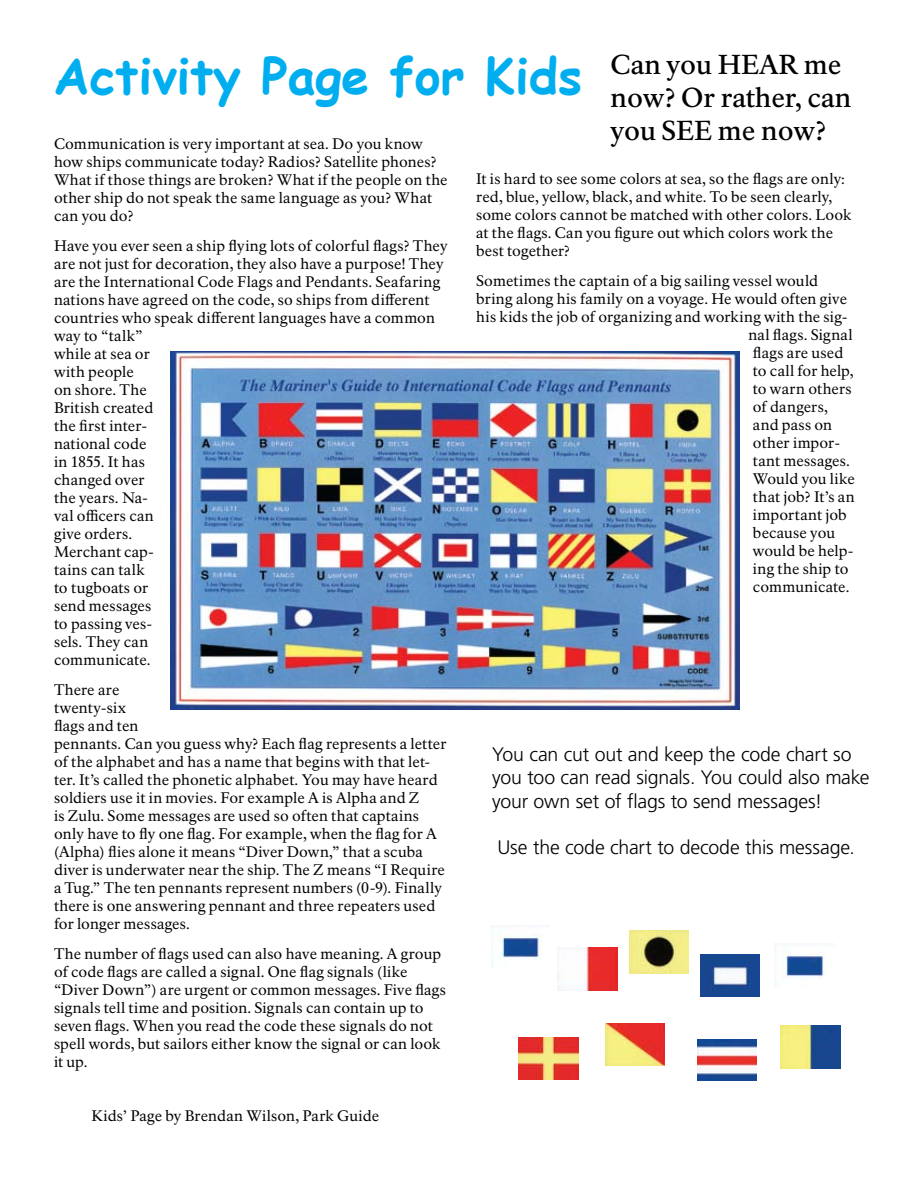
<style>
.page{position:relative;width:918px;height:1188px;background:#fff}
.page>*{position:absolute;margin:0;border:0;box-sizing:border-box;transform-origin:0 0}
.t1{font:700 49.5px "Comic Sans MS";color:#00aeef}
.t2{font:500 27px/33px "NPS Rawlinson OT";letter-spacing:-.005em;color:#000}
.t3{font:300 19.5px/23.4px "Frutiger LT Std";letter-spacing:-.01em;color:#000}
.t4{font:15px/18px "NPS Rawlinson OT";letter-spacing:.01em;color:#000}
</style>
<div class="page">
<img style="left:171px;top:351px;width:568px;height:359px">
<img style="left:491px;top:925px;width:52px;height:36px">
<img style="left:558px;top:947px;width:59px;height:44px">
<img style="left:629px;top:931px;width:59px;height:43px">
<img style="left:701px;top:955px;width:59px;height:42px">
<img style="left:774px;top:943px;width:52px;height:43px">
<img style="left:518px;top:1037px;width:60px;height:42px">
<img style="left:605px;top:1023px;width:59px;height:42px">
<img style="left:697px;top:1039px;width:60px;height:42px">
<img style="left:781px;top:1026px;width:59px;height:43px">
<h1 class="t1" style="left:54px;top:39px;width:789px">Activity Page for Kids <sup>Can</sup> <sup>you</sup> <sup>HEAR</sup> <sup>me</sup></h1>
<h2 class="t2" style="left:610px;top:82px;width:242px">now? Or rather, can you SEE me now?</h2>
<p class="t4" style="left:54px;top:135px;width:395px">Communication is very important at sea. Do you know how ships communicate today? Radios? Satellite phones?<br>What if those things are broken? What if the people on the other ship do not speak the same language as you? What can you do?</p>
<p class="t4" style="left:54px;top:237px;width:395px">Have you ever seen a ship flying lots of colorful flags? They are not just for decoration, they also have a purpose! They are the International Code Flags and Pendants. Seafaring nations have agreed on the code, so ships from different countries who speak different languages have a common way to “talk”<br>while at sea or<br>with people<br>on shore. The<br>British created<br>the first inter-<br>national code<br>in 1855. It has<br>changed over<br>the years. Na-<br>val officers can<br>give orders.<br>Merchant cap-<br>tains can talk<br>to tugboats or<br>send messages<br>to passing ves-<br>sels. They can<br>communicate.</p>
<p class="t4" style="left:54px;top:681px;width:394px">There are<br>twenty-six<br>flags and ten<br>pennants. Can you guess why? Each flag represents a letter of the alphabet and has a name that begins with that let&shy;ter. It’s called the phonetic alphabet. You may have heard soldiers use it in movies. For example A is Alpha and Z<br>is Zulu. Some messages are used so often that captains only have to fly one flag. For example, when the flag for A (Alpha) flies alone it means “Diver Down,” that a scuba diver is underwater near the ship. The Z means “I Require a Tug.” The ten pennants represent numbers (0-9). Finally there is one answering pennant and three repeaters used for longer messages.</p>
<p class="t4" style="left:54px;top:945px;width:393px">The number of flags used can also have meaning. A group of code flags are called a signal. One flag signals (like “Diver Down”) are urgent or common messages. Five flags signals tell time and position. Signals can contain up to seven flags. When you read the code these signals do not spell words, but sailors either know the signal or can look it up.</p>
<p class="t4" style="left:476px;top:170px;width:377px">It is hard to see some colors at sea, so the flags are only: red, blue, yellow, black, and white. To be seen clearly, some colors cannot be matched with other colors. Look at the flags. Can you figure out which colors work the best together?</p>
<p class="t4" style="left:476px;top:272px;width:344px">Sometimes the captain of a big sailing vessel would</p>
<p class="t4" style="left:476px;top:290px;width:372px">bring along his family on a voyage. He would often give</p>
<p class="t4" style="left:476px;top:308px;width:373px">his kids the job of organizing and working with the sig-</p>
<p class="t4" style="left:748px;top:326px;width:106px">nal flags. Signal</p>
<p class="t4" style="left:753px;top:344px;width:92px">flags are used</p>
<p class="t4" style="left:753px;top:362px;width:102px">to call for help,</p>
<p class="t4" style="left:753px;top:380px;width:100px">to warn others</p>
<p class="t4" style="left:753px;top:398px;width:76px">of dangers,</p>
<p class="t4" style="left:753px;top:416px;width:81px">and pass on</p>
<p class="t4" style="left:753px;top:434px;width:89px">other impor-</p>
<p class="t4" style="left:753px;top:452px;width:99px">tant messages.</p>
<p class="t4" style="left:753px;top:470px;width:103px">Would you like</p>
<p class="t4" style="left:753px;top:488px;width:103px">that job? It’s an</p>
<p class="t4" style="left:753px;top:506px;width:96px">important job</p>
<p class="t4" style="left:753px;top:524px;width:84px">because you</p>
<p class="t4" style="left:753px;top:542px;width:102px">would be help-</p>
<p class="t4" style="left:753px;top:560px;width:97px">ing the ship to</p>
<p class="t4" style="left:753px;top:578px;width:98px">communicate.</p>
<h3 class="t3" style="left:492px;top:743px;width:379px">You can cut out and keep the code chart so you too can read signals. You could also make your own set of flags to send messages!</h3>
<h3 class="t3" style="left:498px;top:836px;width:359px">Use the code chart to decode this message.</h3>
<p class="t4" style="left:92px;top:1107px;width:289px">Kids’ Page by Brendan Wilson, Park Guide</p>
</div>
